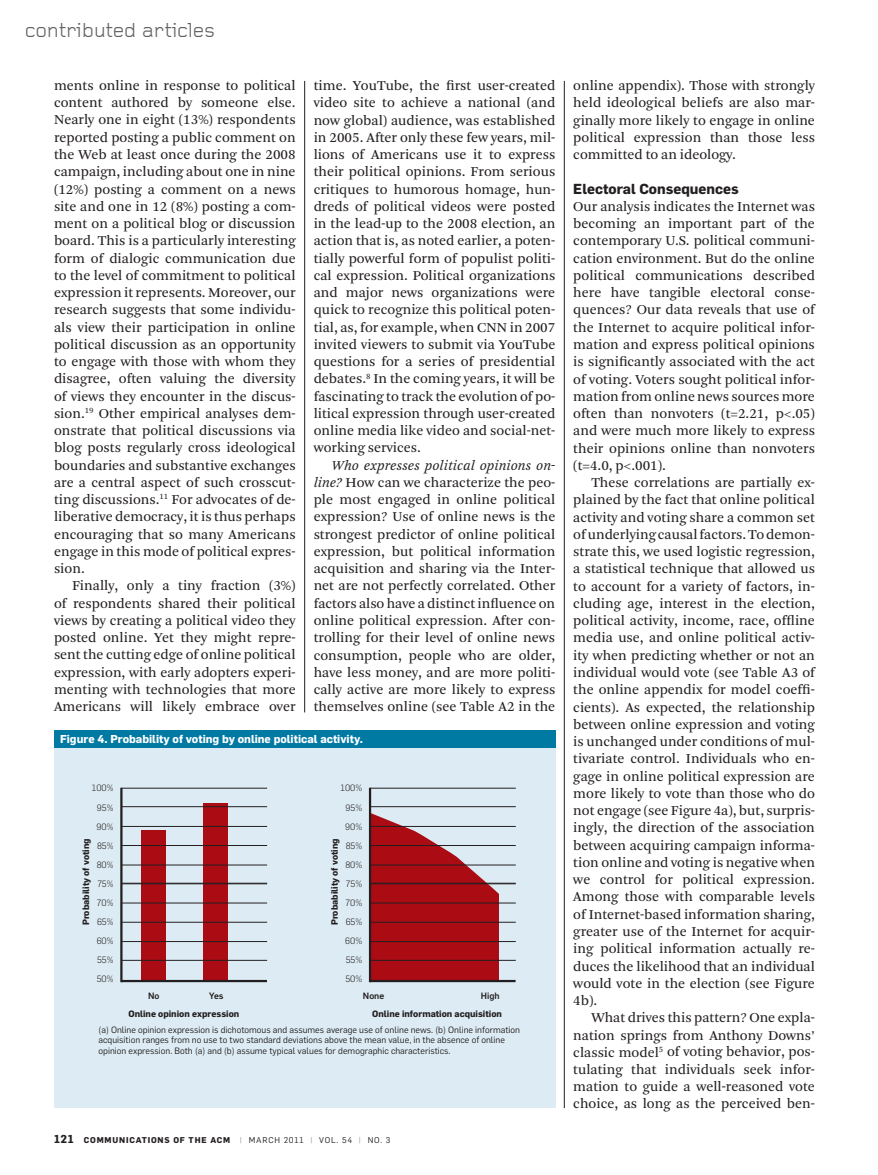
<style>
.page{position:relative;width:878px;height:1175px;background:#fff}
.page>*{position:absolute;margin:0;border:0;box-sizing:border-box;transform-origin:0 0}
.t1{font:21px "Foundry Gridnik";letter-spacing:-.015em;color:#636366}
.t2{font:14.25px/17.2px "Arnhem Blond";color:#231f20;text-align:justify}
.t3{font:700 14.25px "Flama";color:#231f20}
.t4{font:700 11.25px "Flama";color:#fff}
.t5{font:9px/10.5px "Flama";color:#231f20}
.t6{font:700 9px "Flama";color:#231f20}
.t7{font:300 9px/19px "Flama";color:#231f20;text-align:center}
.t8{font:500 9px "Flama";color:#231f20}
.t9{font:700 8.25px "Flama";letter-spacing:.1em;color:#231f20}
.s1{font-style:italic}
.s2{font-size:11.25px}
.s3{font-weight:400;color:#939598}
.s4{font-weight:400}
</style>
<div class="page">
<hr style="left:564px;top:81px;width:1px;height:1027px;background:#231f20">
<hr style="left:304px;top:81px;width:1px;height:631px;background:#231f20">
<div style="left:54px;top:730px;width:501px;height:377px;background:#ddecf4"></div>
<div style="left:54px;top:730px;width:501px;height:17px;background:#0079a3"></div>
<svg style="left:371px;top:812px;width:128px;height:168px"></svg>
<div style="left:141px;top:830px;width:24px;height:151px;background:#ab0b13"></div>
<div style="left:204px;top:803px;width:24px;height:178px;background:#ab0b13"></div>
<hr style="left:120px;top:787px;width:2px;height:195px;background:#231f20">
<hr style="left:369px;top:787px;width:2px;height:195px;background:#231f20">
<hr style="left:121px;top:980px;width:146px;height:2px;background:#231f20">
<hr style="left:121px;top:787px;width:146px;height:1px;background:#231f20">
<hr style="left:121px;top:864px;width:146px;height:1px;background:#231f20">
<hr style="left:121px;top:845px;width:146px;height:1px;background:#231f20">
<hr style="left:121px;top:826px;width:146px;height:1px;background:#231f20">
<hr style="left:121px;top:806px;width:146px;height:1px;background:#231f20">
<hr style="left:121px;top:902px;width:146px;height:1px;background:#231f20">
<hr style="left:121px;top:883px;width:146px;height:1px;background:#231f20">
<hr style="left:121px;top:941px;width:146px;height:1px;background:#231f20">
<hr style="left:121px;top:922px;width:146px;height:1px;background:#231f20">
<hr style="left:121px;top:960px;width:146px;height:1px;background:#231f20">
<hr style="left:370px;top:980px;width:145px;height:2px;background:#231f20">
<hr style="left:370px;top:787px;width:145px;height:1px;background:#231f20">
<hr style="left:370px;top:864px;width:145px;height:1px;background:#231f20">
<hr style="left:370px;top:845px;width:145px;height:1px;background:#231f20">
<hr style="left:370px;top:826px;width:145px;height:1px;background:#231f20">
<hr style="left:370px;top:806px;width:145px;height:1px;background:#231f20">
<hr style="left:370px;top:902px;width:145px;height:1px;background:#231f20">
<hr style="left:370px;top:883px;width:145px;height:1px;background:#231f20">
<hr style="left:370px;top:941px;width:145px;height:1px;background:#231f20">
<hr style="left:370px;top:922px;width:145px;height:1px;background:#231f20">
<hr style="left:370px;top:960px;width:145px;height:1px;background:#231f20">
<h1 class="t1" style="left:25px;top:19px;width:192px">contributed articles</h1>
<p class="t2" style="left:54px;top:77px;width:243px">ments online in response to political content authored by someone else.<br>Nearly one in eight (13%) respondents reported posting a public comment on the Web at least once during the 2008 campaign, including about one in nine (12%) posting a comment on a news site and one in 12 (8%) posting a com&shy;ment on a political blog or discussion board. This is a particularly interesting form of dialogic communication due to the level of commitment to political expression it represents. Moreover, our research suggests that some individu&shy;als view their participation in online political discussion as an opportunity to engage with those with whom they disagree, often valuing the diversity of views they encounter in the discus&shy;sion.<sup>19</sup> Other empirical analyses dem&shy;onstrate that political discussions via blog posts regularly cross ideological boundaries and substantive exchanges are a central aspect of such crosscut&shy;ting discussions.<sup>11</sup> For advocates of de&shy;liberative democracy, it is thus perhaps encouraging that so many Americans engage in this mode of political expres&shy;sion.</p>
<p class="t2" style="left:54px;top:577px;width:243px;text-indent:18px">Finally, only a tiny fraction (3%) of respondents shared their political views by creating a political video they posted online. Yet they might repre&shy;sent the cutting edge of online political expression, with early adopters experi&shy;menting with technologies that more Americans will likely embrace over</p>
<p class="t2" style="left:313px;top:77px;width:243px">time. YouTube, the first user-created video site to achieve a national (and now global) audience, was established in 2005. After only these few years, mil&shy;lions of Americans use it to express their political opinions. From serious critiques to humorous homage, hun&shy;dreds of political videos were posted in the lead-up to the 2008 election, an action that is, as noted earlier, a poten&shy;tially powerful form of populist politi&shy;cal expression. Political organizations and major news organizations were quick to recognize this political poten&shy;tial, as, for example, when CNN in 2007 invited viewers to submit via YouTube questions for a series of presidential debates.<sup>8</sup> In the coming years, it will be fascinating to track the evolution of po&shy;litical expression through user-created online media like video and social-net&shy;working services.</p>
<p class="t2" style="left:313px;top:457px;width:243px;text-indent:18px"><span class="s1">Who expresses political opinions on&shy;line?</span> How can we characterize the peo&shy;ple most engaged in online political expression? Use of online news is the strongest predictor of online political expression, but political information acquisition and sharing via the Inter&shy;net are not perfectly correlated. Other factors also have a distinct influence on online political expression. After con&shy;trolling for their level of online news consumption, people who are older, have less money, and are more politi&shy;cally active are more likely to express themselves online (see Table A2 in the</p>
<p class="t4" style="left:60px;top:731px;width:304px">Figure 4. Probability of voting by online political activity.</p>
<p class="t7" style="left:92px;top:778px;width:23px">100%<br>95%<br>90%<br>85%<br>80%<br>75%<br>70%<br>65%<br>60%<br>55%<br>50%</p>
<p class="t7" style="left:340px;top:778px;width:23px">100%<br>95%<br>90%<br>85%<br>80%<br>75%<br>70%<br>65%<br>60%<br>55%<br>50%</p>
<p class="t8" style="left:148px;top:990px;width:13px">No</p>
<p class="t8" style="left:209px;top:990px;width:16px">Yes</p>
<p class="t8" style="left:363px;top:990px;width:23px">None</p>
<p class="t8" style="left:481px;top:990px;width:20px">High</p>
<p class="t6" style="left:128px;top:1008px;width:112px">Online opinion expression</p>
<p class="t6" style="left:372px;top:1008px;width:131px">Online information acquisition</p>
<p class="t5" style="left:99px;top:1024px;width:423px">(a) Online opinion expression is dichotomous and assumes average use of online news. (b) Online information acquisition ranges from no use to two standard deviations above the mean value, in the absence of online opinion expression. Both (a) and (b) assume typical values for demographic characteristics.</p>
<p class="t6" style="left:80px;top:925px;width:89px;rotate:-90deg">Probability of voting</p>
<p class="t6" style="left:329px;top:925px;width:89px;rotate:-90deg">Probability of voting</p>
<p class="t9" style="left:54px;top:1134px;width:338px"><span class="s2">121</span> communications of the acm <span class="s3">|</span> <span class="s4">march 2011</span> <span class="s3">|</span> <span class="s4">vol. 54</span> <span class="s3">|</span> <span class="s4">no. 3</span></p>
<p class="t2" style="left:573px;top:77px;width:243px">online appendix). Those with strongly held ideological beliefs are also mar&shy;ginally more likely to engage in online political expression than those less committed to an ideology.</p>
<p class="t3" style="left:573px;top:180px;width:167px">Electoral Consequences</p>
<p class="t2" style="left:573px;top:198px;width:243px">Our analysis indicates the Internet was becoming an important part of the contemporary U.S. political communi&shy;cation environment. But do the online political communications described here have tangible electoral conse&shy;quences? Our data reveals that use of the Internet to acquire political infor&shy;mation and express political opinions is significantly associated with the act of voting. Voters sought political infor&shy;mation from online news sources more often than nonvoters (t=2.21, p&lt;.05) and were much more likely to express their opinions online than nonvoters (t=4.0, p&lt;.001).</p>
<p class="t2" style="left:573px;top:474px;width:243px;text-indent:18px">These correlations are partially ex&shy;plained by the fact that online political activity and voting share a common set of underlying causal factors. To demon&shy;strate this, we used logistic regression, a statistical technique that allowed us to account for a variety of factors, in&shy;cluding age, interest in the election, political activity, income, race, offline media use, and online political activ&shy;ity when predicting whether or not an individual would vote (see Table A3 of the online appendix for model coeffi&shy;cients). As expected, the relationship between online expression and voting is unchanged under conditions of mul&shy;tivariate control. Individuals who en&shy;gage in online political expression are more likely to vote than those who do not engage (see Figure 4a), but, surpris&shy;ingly, the direction of the association between acquiring campaign informa&shy;tion online and voting is negative when we control for political expression.<br>Among those with comparable levels of Internet-based information sharing, greater use of the Internet for acquir&shy;ing political information actually re&shy;duces the likelihood that an individual would vote in the election (see Figure 4b).</p>
<p class="t2" style="left:573px;top:1009px;width:243px;text-indent:18px">What drives this pattern? One expla&shy;nation springs from Anthony Downs’ classic model<sup>5</sup> of voting behavior, pos&shy;tulating that individuals seek infor&shy;mation to guide a well-reasoned vote choice, as long as the perceived ben-</p>
</div>
